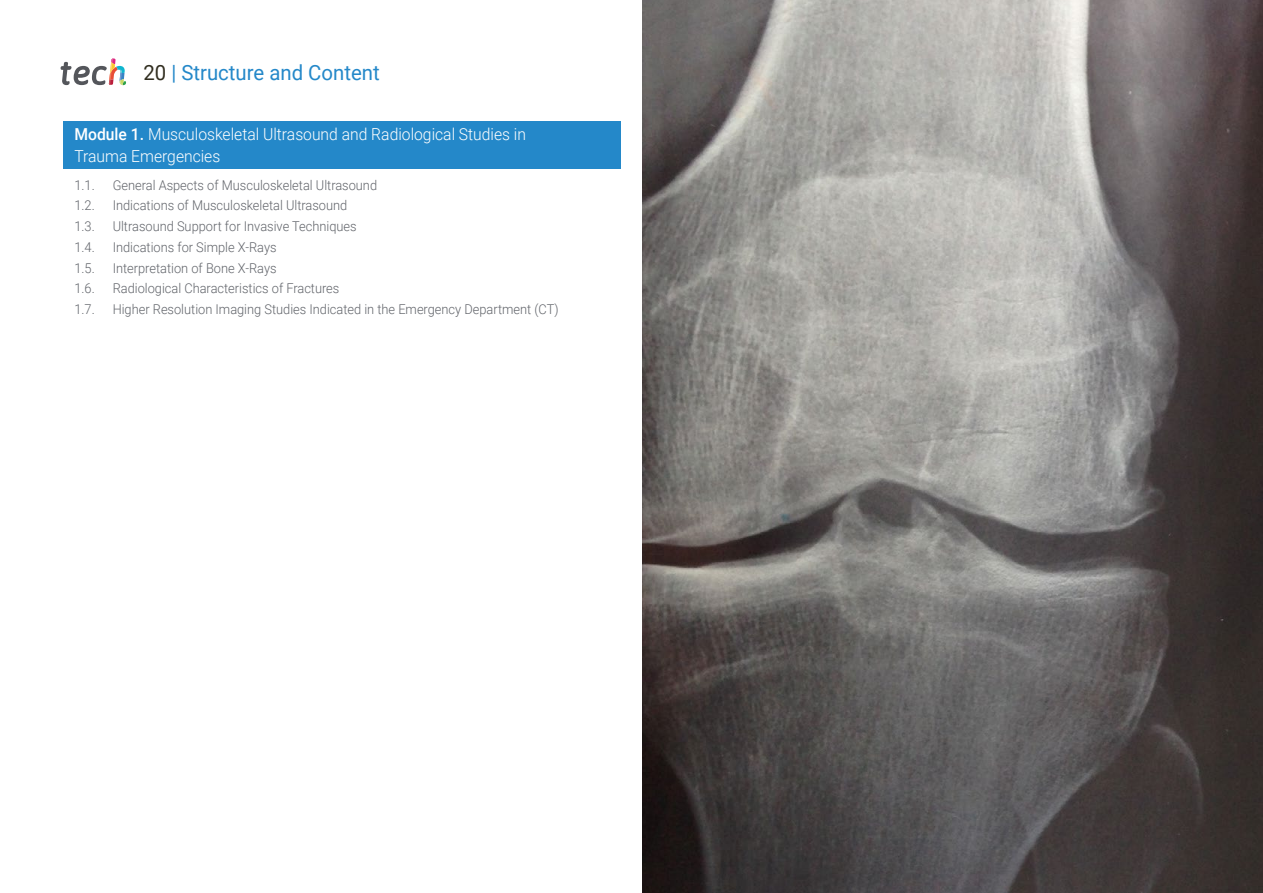
<style>
.page{position:relative;width:1263px;height:893px;background:#fff}
.page>*{position:absolute;margin:0;border:0;box-sizing:border-box;transform-origin:0 0}
.t1{font:21px "Roboto";color:#2488c9}
.t2{font:300 16.5px/22.5px "Roboto";color:#fff;scale:.95 1}
.t3{font:300 13.5px "Roboto";color:#61646a;scale:.95 1}
.s1{color:#312e20}
.s2{font-weight:500}
</style>
<div class="page">
<div style="left:63px;top:121px;width:558px;height:48px;background:#2488c9"></div>
<img style="left:642px;top:0;width:621px;height:893px">
<svg style="left:61px;top:58px;width:65px;height:28px"></svg>
<h1 class="t1" style="left:144px;top:57px;width:238px"><span class="s1">20</span> | Structure and Content</h1>
<p class="t2" style="left:74px;top:122px;width:477px"><span class="s2">Module 1.</span> Musculoskeletal Ultrasound and Radiological Studies in<br>Trauma Emergencies</p>
<p class="t3" style="left:74px;top:175px;width:23px">1.1.</p>
<p class="t3" style="left:113px;top:175px;width:280px">General Aspects of Musculoskeletal Ultrasound</p>
<p class="t3" style="left:74px;top:196px;width:23px">1.2.</p>
<p class="t3" style="left:113px;top:196px;width:248px">Indications of Musculoskeletal Ultrasound</p>
<p class="t3" style="left:74px;top:217px;width:23px">1.3.</p>
<p class="t3" style="left:113px;top:217px;width:258px">Ultrasound Support for Invasive Techniques</p>
<p class="t3" style="left:74px;top:238px;width:23px">1.4.</p>
<p class="t3" style="left:113px;top:238px;width:174px">Indications for Simple X-Rays</p>
<p class="t3" style="left:74px;top:258px;width:23px">1.5.</p>
<p class="t3" style="left:113px;top:258px;width:174px">Interpretation of Bone X-Rays</p>
<p class="t3" style="left:74px;top:279px;width:23px">1.6.</p>
<p class="t3" style="left:113px;top:279px;width:240px">Radiological Characteristics of Fractures</p>
<p class="t3" style="left:74px;top:300px;width:23px">1.7.</p>
<p class="t3" style="left:113px;top:300px;width:471px">Higher Resolution Imaging Studies Indicated in the Emergency Department (CT)</p>
</div>
